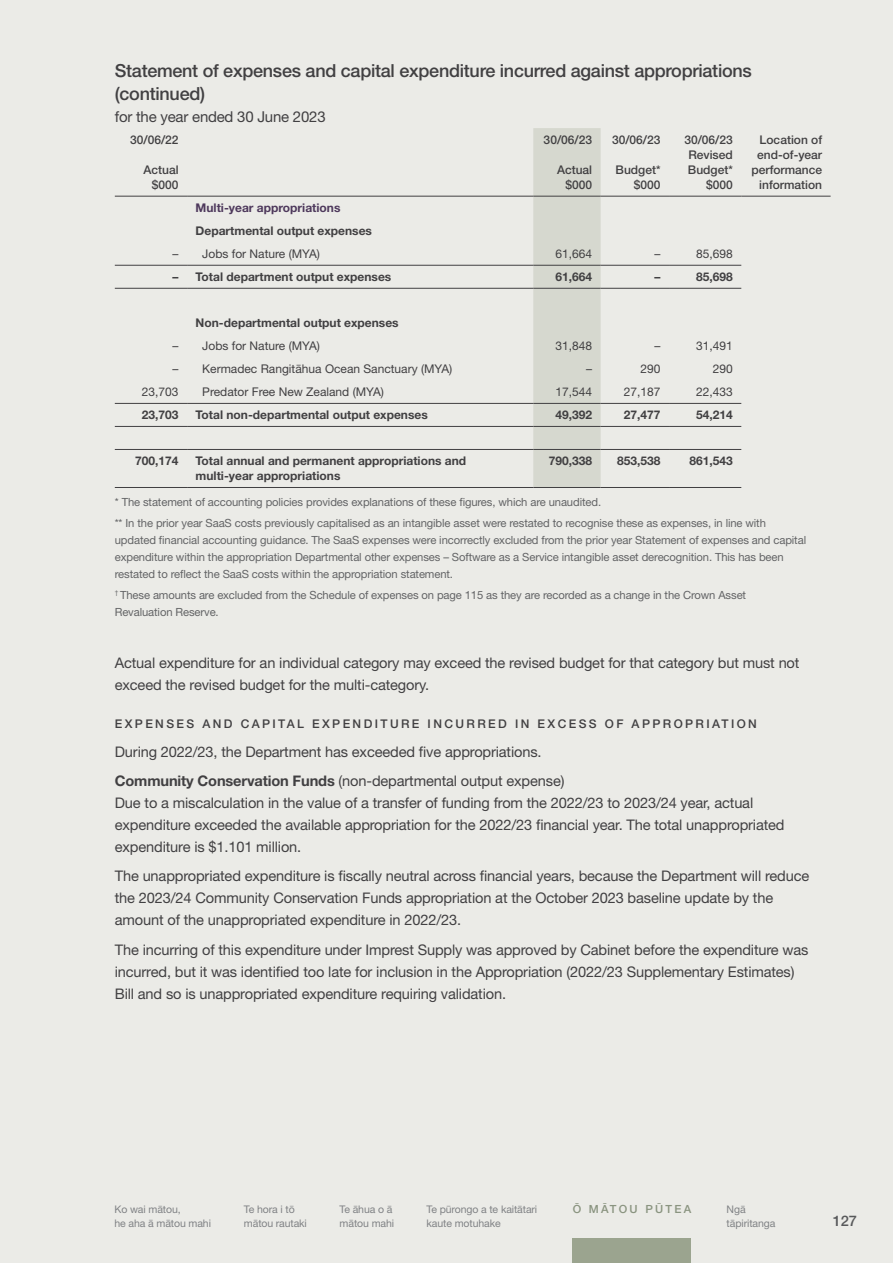
<style>
.page{position:relative;width:893px;height:1263px;background:#ebebe7}
.page>*{position:absolute;margin:0;border:0;box-sizing:border-box;transform-origin:0 0}
.t1{font:500 18px/23.2px "Helvetica Neue LT Pro";letter-spacing:-.015em;color:#414042}
.t2{font:15px "Helvetica Neue LT Pro";letter-spacing:-.015em;color:#414042}
.t3{font:14.7px/21.9px "Helvetica Neue LT Pro";letter-spacing:-.01em;color:#414042}
.t4{font:500 14.7px "Helvetica Neue LT Pro";color:#58595b}
.t5{font:700 12px/15px "Helvetica Neue LT Pro";color:#414042}
.t6{font:12px "Helvetica Neue LT Pro";color:#414042}
.t7{font:500 12px/15px "Helvetica Neue LT Pro";color:#414042;text-align:right}
.t8{font:500 12px "Helvetica Neue LT Pro";letter-spacing:.2em;color:#414042}
.t9{font:700 12px "Helvetica Neue LT Pro";color:#4e395c}
.t10{font:11.25px/16.8px "Helvetica Neue LT Pro";letter-spacing:-.01em;color:#636466}
.t11{font:500 11.25px "Helvetica Neue LT Pro";letter-spacing:.2em;color:#8a9480}
.t12{font:10.5px/13.5px "Helvetica Neue LT Pro";letter-spacing:-.01em;color:#808285}
.s1{font-weight:700}
</style>
<div class="page">
<div style="left:533px;top:128px;width:68px;height:359px;background:#d6d8cf"></div>
<hr style="left:115px;top:196px;width:72px;height:1px;background:#414042">
<hr style="left:187px;top:196px;width:346px;height:1px;background:#414042">
<hr style="left:533px;top:196px;width:68px;height:1px;background:#414042">
<hr style="left:601px;top:196px;width:68px;height:1px;background:#414042">
<hr style="left:669px;top:196px;width:72px;height:1px;background:#414042">
<hr style="left:741px;top:196px;width:90px;height:1px;background:#414042">
<hr style="left:115px;top:265px;width:72px;height:1px;background:#414042">
<hr style="left:187px;top:265px;width:346px;height:1px;background:#414042">
<hr style="left:533px;top:265px;width:68px;height:1px;background:#414042">
<hr style="left:601px;top:265px;width:68px;height:1px;background:#414042">
<hr style="left:669px;top:265px;width:72px;height:1px;background:#414042">
<hr style="left:115px;top:288px;width:72px;height:1px;background:#414042">
<hr style="left:187px;top:288px;width:346px;height:1px;background:#414042">
<hr style="left:533px;top:288px;width:68px;height:1px;background:#414042">
<hr style="left:601px;top:288px;width:68px;height:1px;background:#414042">
<hr style="left:669px;top:288px;width:72px;height:1px;background:#414042">
<hr style="left:115px;top:403px;width:72px;height:1px;background:#414042">
<hr style="left:187px;top:403px;width:346px;height:1px;background:#414042">
<hr style="left:533px;top:403px;width:68px;height:1px;background:#414042">
<hr style="left:601px;top:403px;width:68px;height:1px;background:#414042">
<hr style="left:669px;top:403px;width:72px;height:1px;background:#414042">
<hr style="left:115px;top:426px;width:72px;height:1px;background:#414042">
<hr style="left:187px;top:426px;width:346px;height:1px;background:#414042">
<hr style="left:533px;top:426px;width:68px;height:1px;background:#414042">
<hr style="left:601px;top:426px;width:68px;height:1px;background:#414042">
<hr style="left:669px;top:426px;width:72px;height:1px;background:#414042">
<hr style="left:115px;top:449px;width:72px;height:1px;background:#414042">
<hr style="left:187px;top:449px;width:346px;height:1px;background:#414042">
<hr style="left:533px;top:449px;width:68px;height:1px;background:#414042">
<hr style="left:601px;top:449px;width:68px;height:1px;background:#414042">
<hr style="left:669px;top:449px;width:72px;height:1px;background:#414042">
<hr style="left:115px;top:487px;width:72px;height:1px;background:#414042">
<hr style="left:187px;top:487px;width:346px;height:1px;background:#414042">
<hr style="left:533px;top:487px;width:68px;height:1px;background:#414042">
<hr style="left:601px;top:487px;width:68px;height:1px;background:#414042">
<hr style="left:669px;top:487px;width:72px;height:1px;background:#414042">
<div style="left:573px;top:1238px;width:118px;height:25px;background:#9ba48f"></div>
<p class="t1" style="left:115px;top:58px;width:639px">Statement of expenses and capital expenditure incurred against appropriations (continued)</p>
<p class="t2" style="left:115px;top:108px;width:212px">for the year ended 30 June 2023</p>
<p class="t7" style="left:130px;top:132px;width:50px">30/06/22</p>
<p class="t7" style="left:143px;top:162px;width:37px">Actual $000</p>
<p class="t7" style="left:544px;top:132px;width:50px">30/06/23</p>
<p class="t7" style="left:557px;top:162px;width:37px">Actual $000</p>
<p class="t7" style="left:612px;top:132px;width:50px">30/06/23</p>
<p class="t7" style="left:616px;top:162px;width:46px">Budget* $000</p>
<p class="t7" style="left:684px;top:132px;width:50px">30/06/23<br>Revised<br>Budget* $000</p>
<p class="t7" style="left:751px;top:132px;width:72px">Location of end-of-year performance information</p>
<p class="t9" style="left:196px;top:200px;width:146px">Multi-year appropriations</p>
<p class="t5" style="left:196px;top:223px;width:178px">Departmental output expenses</p>
<p class="t6" style="left:173px;top:246px;width:149px">– Jobs for Nature (MYA)</p>
<p class="t6" style="left:555px;top:246px;width:38px">61,664</p>
<p class="t6" style="left:654px;top:246px;width:7px">–</p>
<p class="t6" style="left:696px;top:246px;width:38px">85,698</p>
<p class="t5" style="left:173px;top:269px;width:220px">– Total department output expenses</p>
<p class="t5" style="left:555px;top:269px;width:38px">61,664</p>
<p class="t5" style="left:654px;top:269px;width:7px">–</p>
<p class="t5" style="left:696px;top:269px;width:38px">85,698</p>
<p class="t5" style="left:196px;top:315px;width:205px">Non-departmental output expenses</p>
<p class="t6" style="left:173px;top:338px;width:149px">– Jobs for Nature (MYA)</p>
<p class="t6" style="left:555px;top:338px;width:38px">31,848</p>
<p class="t6" style="left:654px;top:338px;width:7px">–</p>
<p class="t6" style="left:696px;top:338px;width:38px">31,491</p>
<p class="t6" style="left:173px;top:361px;width:281px">– Kermadec Rangitāhua Ocean Sanctuary (MYA)</p>
<p class="t6" style="left:586px;top:361px;width:7px">–</p>
<p class="t6" style="left:640px;top:361px;width:22px">290</p>
<p class="t6" style="left:713px;top:361px;width:22px">290</p>
<p class="t6" style="left:142px;top:384px;width:38px">23,703</p>
<p class="t6" style="left:202px;top:384px;width:183px">Predator Free New Zealand (MYA)</p>
<p class="t6" style="left:555px;top:384px;width:38px">17,544</p>
<p class="t6" style="left:624px;top:384px;width:38px">27,187</p>
<p class="t6" style="left:696px;top:384px;width:38px">22,433</p>
<p class="t5" style="left:142px;top:407px;width:38px">23,703</p>
<p class="t5" style="left:196px;top:407px;width:234px">Total non-departmental output expenses</p>
<p class="t5" style="left:555px;top:407px;width:38px">49,392</p>
<p class="t5" style="left:624px;top:407px;width:38px">27,477</p>
<p class="t5" style="left:696px;top:407px;width:38px">54,214</p>
<p class="t5" style="left:135px;top:453px;width:45px">700,174</p>
<p class="t5" style="left:196px;top:453px;width:272px">Total annual and permanent appropriations and multi-year appropriations</p>
<p class="t5" style="left:549px;top:453px;width:45px">790,338</p>
<p class="t5" style="left:617px;top:453px;width:45px">853,538</p>
<p class="t5" style="left:689px;top:453px;width:45px">861,543</p>
<p class="t10" style="left:115px;top:491px;width:653px;line-height:21.1px">* The statement of accounting policies provides explanations of these figures, which are unaudited.<br>** In the prior year SaaS costs previously capitalised as an intangible asset were restated to recognise these as expenses, in line with</p>
<p class="t10" style="left:115px;top:531px;width:693px">updated financial accounting guidance. The SaaS expenses were incorrectly excluded from the prior year Statement of expenses and capital expenditure within the appropriation Departmental other expenses – Software as a Service intangible asset derecognition. This has been restated to reflect the SaaS costs within the appropriation statement.</p>
<p class="t10" style="left:115px;top:586px;width:633px"><sup>†</sup> These amounts are excluded from the Schedule of expenses on page 115 as they are recorded as a change in the Crown Asset<br>Revaluation Reserve.</p>
<p class="t3" style="left:115px;top:652px;width:686px">Actual expenditure for an individual category may exceed the revised budget for that category but must not exceed the revised budget for the multi-category.</p>
<p class="t8" style="left:115px;top:717px;width:644px">EXPENSES AND CAPITAL EXPENDITURE INCURRED IN EXCESS OF APPROPRIATION</p>
<p class="t3" style="left:115px;top:736px;width:451px;line-height:29.4px">During 2022/23, the Department has exceeded five appropriations.<br><span class="s1">Community Conservation Funds</span> (non-departmental output expense)</p>
<p class="t3" style="left:115px;top:791px;width:671px">Due to a miscalculation in the value of a transfer of funding from the 2022/23 to 2023/24 year, actual expenditure exceeded the available appropriation for the 2022/23 financial year. The total unappropriated expenditure is $1.101 million.</p>
<p class="t3" style="left:115px;top:865px;width:696px">The unappropriated expenditure is fiscally neutral across financial years, because the Department will reduce the 2023/24 Community Conservation Funds appropriation at the October 2023 baseline update by the amount of the unappropriated expenditure in 2022/23.</p>
<p class="t3" style="left:115px;top:938px;width:695px">The incurring of this expenditure under Imprest Supply was approved by Cabinet before the expenditure was incurred, but it was identified too late for inclusion in the Appropriation (2022/23 Supplementary Estimates)<br>Bill and so is unappropriated expenditure requiring validation.</p>
<p class="t12" style="left:114px;top:1202px;width:68px">Ko wai mātou,</p>
<p class="t11" style="left:573px;top:1202px;width:120px">Ō MĀTOU PŪTEA</p>
<p class="t12" style="left:114px;top:1216px;width:98px">he aha ā mātou mahi</p>
<p class="t12" style="left:244px;top:1202px;width:65px">Te hora i tō mātou rautaki</p>
<p class="t12" style="left:340px;top:1202px;width:56px">Te āhua o ā mātou mahi</p>
<p class="t12" style="left:427px;top:1202px;width:112px">Te pūrongo a te kaitātari kaute motuhake</p>
<p class="t12" style="left:727px;top:1202px;width:50px">Ngā tāpiritanga</p>
<p class="t4" style="left:833px;top:1212px;width:26px">127</p>
</div>
